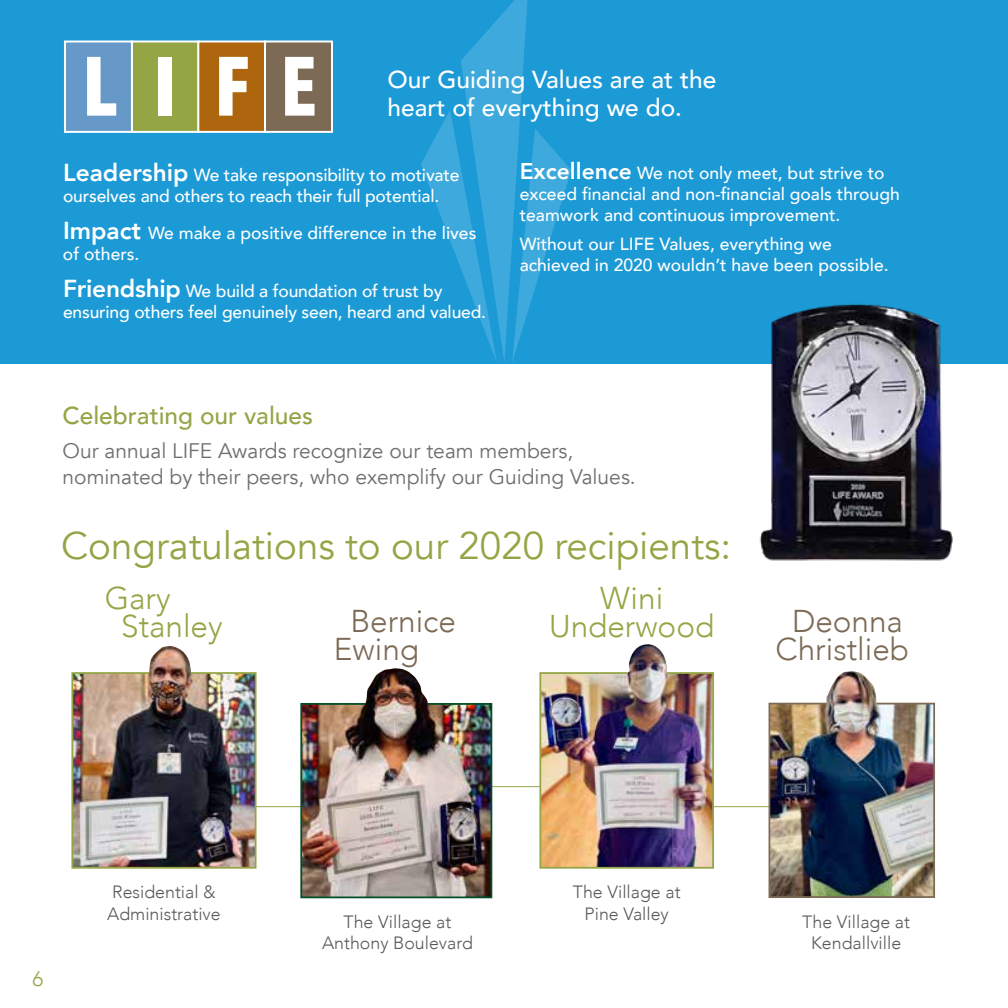
<style>
.page{position:relative;width:1008px;height:1008px;background:#fff}
.page>*{position:absolute;margin:0;border:0;box-sizing:border-box;transform-origin:0 0}
.t1{font:700 82.95px "Avenir Next Condensed";color:#fff}
.t2{font:38.5px "Avenir";color:#94a545}
.t3{font:300 31.5px/28px "Avenir";color:#7c6a55}
.t4{font:300 31.5px/28px "Avenir";color:#94a545}
.t5{font:500 24.5px "Avenir";color:#fff}
.t6{font:500 24.5px "Avenir";color:#94a545}
.t7{font:21px/25.7px "Avenir";color:#6d6e71}
.t8{font:300 21px "Avenir";color:#94a545}
.t9{font:300 17.85px/21.3px "Avenir";color:#58595b;text-align:center}
.t10{font:500 17.5px/21px "Avenir";color:#fff}
.s1{font-weight:800;font-size:24.5px}
.s2{font-weight:800;font-size:22.75px}
</style>
<div class="page">
<hr style="left:249px;top:806px;width:63px;height:1px;background:#94a545">
<hr style="left:696px;top:806px;width:75px;height:1px;background:#94a545">
<hr style="left:485px;top:786px;width:63px;height:1px;background:#94a545">
<img style="left:74px;top:675px;width:180px;height:191px">
<div style="left:71px;top:672px;width:186px;height:197px;border:2px solid #94a545"></div>
<img style="left:303px;top:706px;width:186px;height:189px">
<div style="left:300px;top:703px;width:192px;height:195px;border:2px solid #004f27"></div>
<div style="left:0;top:0;width:1008px;height:363px;background:#1c9ad6"></div>
<svg style="left:421px;top:0;width:150px;height:362px"></svg>
<div style="left:132px;top:42px;width:67px;height:90px;background:#94a545"></div>
<div style="left:131px;top:41px;width:69px;height:92px;border:2px solid #fff"></div>
<div style="left:198px;top:42px;width:67px;height:90px;background:#ad650e"></div>
<div style="left:197px;top:41px;width:69px;height:92px;border:2px solid #fff"></div>
<div style="left:265px;top:42px;width:67px;height:90px;background:#7c6a55"></div>
<div style="left:264px;top:41px;width:69px;height:92px;border:2px solid #fff"></div>
<div style="left:65px;top:42px;width:67px;height:90px;background:#6799c8"></div>
<div style="left:64px;top:41px;width:69px;height:92px;border:2px solid #fff"></div>
<img style="left:542px;top:675px;width:169px;height:191px">
<div style="left:539px;top:672px;width:175px;height:197px;border:2px solid #94a545"></div>
<img style="left:626px;top:644px;width:41px;height:69px">
<img style="left:772px;top:706px;width:160px;height:189px">
<div style="left:769px;top:703px;width:166px;height:195px;border:2px solid #7c6a55"></div>
<img style="left:825px;top:671px;width:55px;height:53px">
<img style="left:358px;top:668px;width:77px;height:89px">
<img style="left:148px;top:646px;width:44px;height:54px">
<img style="left:748px;top:304px;width:246px;height:257px">
<h1 class="t1" style="left:82px;top:36px;width:237px">LIFE</h1>
<h3 class="t5" style="left:387px;top:58px;width:330px">Our Guiding Values are at the</h3>
<h3 class="t5" style="left:387px;top:86px;width:296px">heart of everything we do.</h3>
<p class="t10" style="left:63px;top:163px;width:398px"><span class="s1">Leadership</span> We take responsibility to motivate ourselves and others to reach their full potential.</p>
<p class="t10" style="left:63px;top:221px;width:415px"><span class="s1">Impact</span> We make a positive difference in the lives of others.</p>
<p class="t10" style="left:63px;top:280px;width:425px"><span class="s1">Friendship</span> We build a foundation of trust by ensuring others feel genuinely seen, heard and valued.</p>
<p class="t10" style="left:520px;top:161px;width:382px"><span class="s2">Excellence</span> We not only meet, but strive to exceed financial and non-financial goals through teamwork and continuous improvement.</p>
<p class="t10" style="left:520px;top:232px;width:370px">Without our LIFE Values, everything we achieved in 2020 wouldn’t have been possible.</p>
<h3 class="t6" style="left:63px;top:395px;width:252px">Celebrating our values</h3>
<p class="t7" style="left:63px;top:438px;width:575px">Our annual LIFE Awards recognize our team members, nominated by their peers, who exemplify our Guiding Values.</p>
<h2 class="t2" style="left:61px;top:523px;width:672px">Congratulations to our 2020 recipients:</h2>
<h3 class="t4" style="left:121px;top:584px;width:103px;text-indent:-16px">Gary<br>Stanley</h3>
<h3 class="t4" style="left:549px;top:584px;width:167px;text-align:center">Wini<br>Underwood</h3>
<h3 class="t3" style="left:334px;top:607px;width:123px;text-indent:16px">Bernice<br>Ewing</h3>
<h3 class="t3" style="left:776px;top:607px;width:135px;text-align:center">Deonna<br>Christlieb</h3>
<p class="t8" style="left:33px;top:966px;width:12px">6</p>
<p class="t9" style="left:107px;top:882px;width:115px;text-align:left">Residential &amp;<br>Administrative</p>
<p class="t9" style="left:573px;top:882px;width:109px">The Village at<br>Pine Valley</p>
<p class="t9" style="left:322px;top:911px;width:152px">The Village at<br>Anthony Boulevard</p>
<p class="t9" style="left:802px;top:911px;width:109px">The Village at<br>Kendallville</p>
</div>
